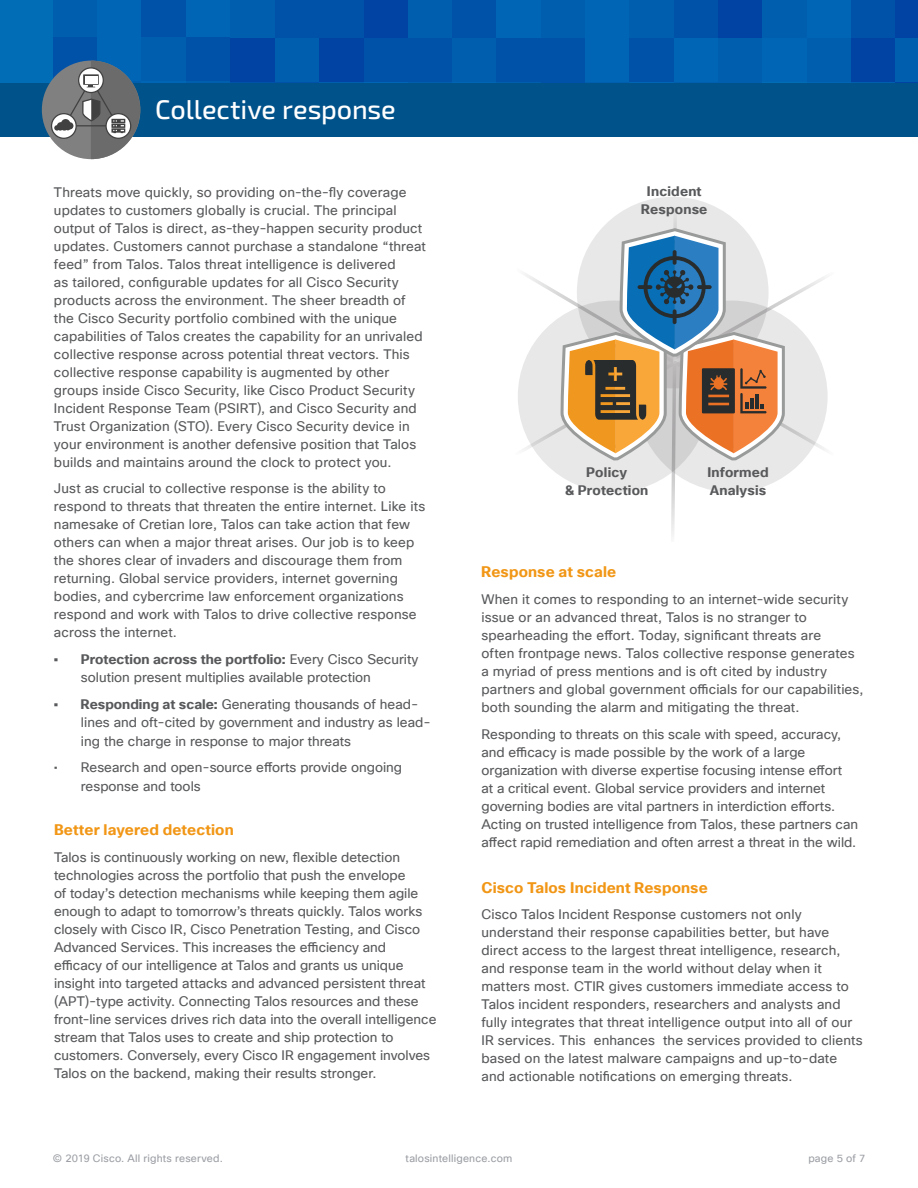
<style>
.page{position:relative;width:918px;height:1188px;background:#fff}
.page>*{position:absolute;margin:0;border:0;box-sizing:border-box;transform-origin:0 0}
.t1{font:500 27px "Exo 2";color:#fff}
.t2{font:700 15px "Cisco Sans TT";letter-spacing:.01em;color:#f19615}
.t3{font:13.5px/18px "Cisco Sans TT";letter-spacing:.005em;color:#58595b}
.t4{font:700 13.5px/18px "Cisco Sans TT";letter-spacing:.015em;color:#58595b;text-align:center}
.t5{font:10.5px "Cisco Sans TT";letter-spacing:.02em;color:#9b9ea4}
.s1{font-weight:700}
</style>
<div class="page">
<div style="left:0;top:0;width:918px;height:89px;background:#006db6"></div>
<div style="left:53px;top:0;width:44px;height:37px;background:#005eae"></div>
<div style="left:97px;top:0;width:45px;height:37px;background:#0065b4"></div>
<div style="left:142px;top:0;width:44px;height:37px;background:#0052a9"></div>
<div style="left:186px;top:0;width:44px;height:37px;background:#0065b4"></div>
<div style="left:53px;top:37px;width:44px;height:45px;background:#0052a9"></div>
<div style="left:97px;top:37px;width:45px;height:45px;background:#0065b4"></div>
<div style="left:142px;top:37px;width:44px;height:45px;background:#005eae"></div>
<div style="left:186px;top:37px;width:44px;height:45px;background:#0052a9"></div>
<div style="left:97px;top:82px;width:45px;height:7px;background:#0061b1"></div>
<div style="left:142px;top:82px;width:44px;height:7px;background:#0065b4"></div>
<div style="left:186px;top:82px;width:44px;height:7px;background:#005eae"></div>
<svg style="left:230px;top:0;width:688px;height:83px"></svg>
<div style="left:0;top:83px;width:918px;height:54px;background:#00528a"></div>
<div style="left:42px;top:61px;width:98px;height:98px;background:#808080;border-radius:50%"></div>
<svg style="left:51px;top:61px;width:89px;height:98px"></svg>
<div style="left:577px;top:197px;width:192px;height:191px;background:#e9e8e8;border-radius:50%"></div>
<svg style="left:518px;top:218px;width:310px;height:319px"></svg>
<h1 class="t1" style="left:155px;top:94px;width:242px">Collective response</h1>
<p class="t3" style="left:54px;top:183px;width:373px">Threats move quickly, so providing on-the-fly coverage updates to customers globally is crucial. The principal output of Talos is direct, as-they-happen security product updates. Customers cannot purchase a standalone “threat feed” from Talos. Talos threat intelligence is delivered<br>as tailored, configurable updates for all Cisco Security products across the environment. The sheer breadth of the Cisco Security portfolio combined with the unique capabilities of Talos creates the capability for an unrivaled collective response across potential threat vectors. This collective response capability is augmented by other groups inside Cisco Security, like Cisco Product Security Incident Response Team (PSIRT), and Cisco Security and Trust Organization (STO). Every Cisco Security device in your environment is another defensive position that Talos builds and maintains around the clock to protect you.</p>
<p class="t3" style="left:54px;top:480px;width:373px">Just as crucial to collective response is the ability to respond to threats that threaten the entire internet. Like its namesake of Cretian lore, Talos can take action that few others can when a major threat arises. Our job is to keep the shores clear of invaders and discourage them from returning. Global service providers, internet governing bodies, and cybercrime law enforcement organizations respond and work with Talos to drive collective response across the internet.</p>
<p class="t3" style="left:81px;top:650px;width:339px;line-height:18.8px;text-indent:-27px"><span class="s1">• Protection across the portfolio:</span> Every Cisco Security solution present multiplies available protection</p>
<p class="t3" style="left:81px;top:695px;width:351px;line-height:18.8px;text-indent:-27px"><span class="s1">• Responding at scale:</span> Generating thousands of head&shy;lines and oft-cited by government and industry as lead&shy;ing the charge in response to major threats</p>
<p class="t3" style="left:81px;top:759px;width:323px;line-height:18.8px;text-indent:-27px">• Research and open-source efforts provide ongoing response and tools</p>
<p class="t2" style="left:54px;top:820px;width:181px">Better layered detection</p>
<p class="t3" style="left:54px;top:848px;width:384px">Talos is continuously working on new, flexible detection technologies across the portfolio that push the envelope<br>of today’s detection mechanisms while keeping them agile enough to adapt to tomorrow’s threats quickly. Talos works closely with Cisco IR, Cisco Penetration Testing, and Cisco Advanced Services. This increases the efficiency and efficacy of our intelligence at Talos and grants us unique insight into targeted attacks and advanced persistent threat (APT)-type activity. Connecting Talos resources and these front-line services drives rich data into the overall intelligence stream that Talos uses to create and ship protection to customers. Conversely, every Cisco IR engagement involves Talos on the backend, making their results stronger.</p>
<p class="t4" style="left:641px;top:182px;width:68px">Incident<br>Response</p>
<p class="t4" style="left:565px;top:464px;width:85px">Policy<br>&amp; Protection</p>
<p class="t4" style="left:707px;top:464px;width:63px;text-align:left">Informed<br>Analysis</p>
<p class="t2" style="left:482px;top:562px;width:136px">Response at scale</p>
<p class="t3" style="left:482px;top:591px;width:384px">When it comes to responding to an internet-wide security issue or an advanced threat, Talos is no stranger to spearheading the effort. Today, significant threats are<br>often frontpage news. Talos collective response generates a myriad of press mentions and is oft cited by industry partners and global government officials for our capabilities, both sounding the alarm and mitigating the threat.</p>
<p class="t3" style="left:482px;top:725px;width:378px">Responding to threats on this scale with speed, accuracy, and efficacy is made possible by the work of a large organization with diverse expertise focusing intense effort<br>at a critical event. Global service providers and internet governing bodies are vital partners in interdiction efforts.<br>Acting on trusted intelligence from Talos, these partners can affect rapid remediation and often arrest a threat in the wild.</p>
<p class="t2" style="left:482px;top:877px;width:228px">Cisco Talos Incident Response</p>
<p class="t3" style="left:482px;top:906px;width:383px">Cisco Talos Incident Response customers not only understand their response capabilities better, but have direct access to the largest threat intelligence, research, and response team in the world without delay when it matters most. CTIR gives customers immediate access to Talos incident responders, researchers and analysts and fully integrates that threat intelligence output into all of our IR services. This enhances the services provided to clients based on the latest malware campaigns and up-to-date and actionable notifications on emerging threats.</p>
<p class="t5" style="left:53px;top:1151px;width:171px">© 2019 Cisco. All rights reserved.</p>
<p class="t5" style="left:406px;top:1151px;width:108px">talosintelligence.com</p>
<p class="t5" style="left:808px;top:1151px;width:59px">page 5 of 7</p>
</div>
